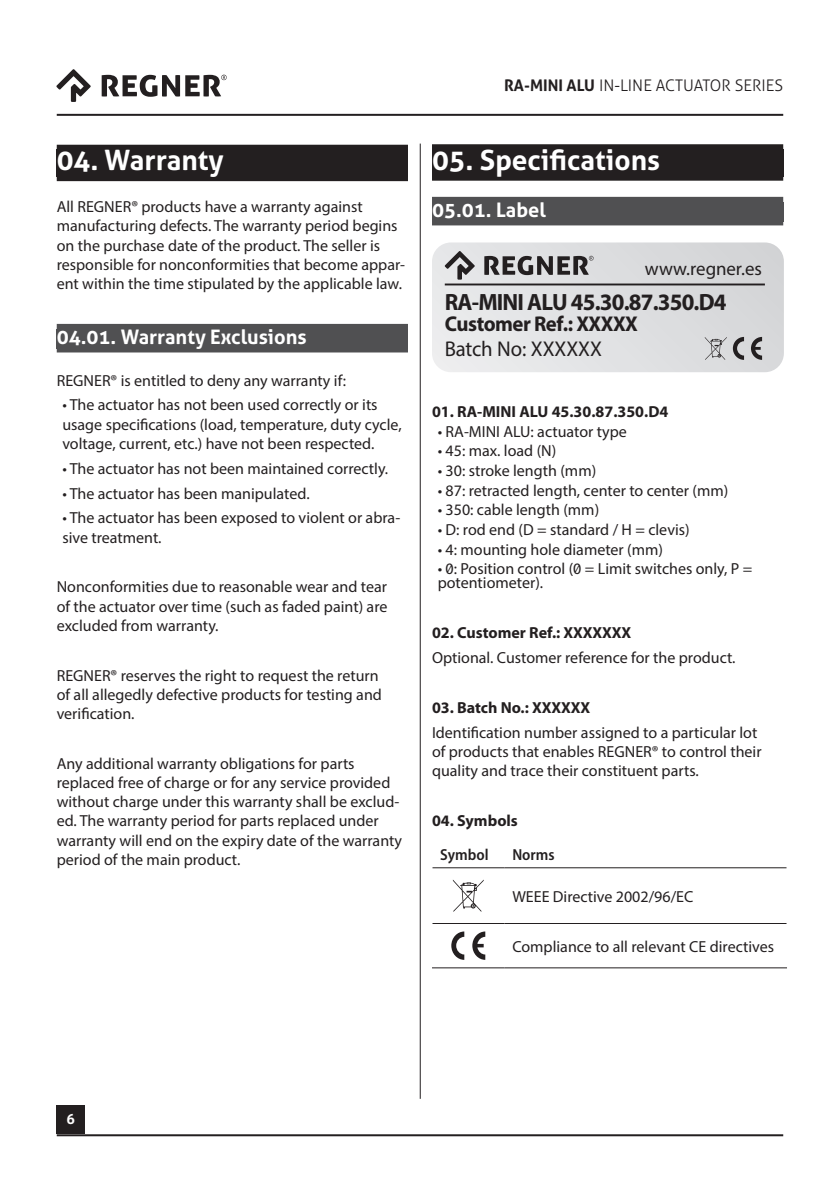
<style>
.page{position:relative;width:840px;height:1191px;background:#fff}
.page>*{position:absolute;margin:0;border:0;box-sizing:border-box;transform-origin:0 0}
.t1{font:700 28px "Aller";color:#fff}
.t2{font:700 23.6px "Myriad Pro";letter-spacing:-.035em;color:#231f20}
.t3{font:700 21.4px "Myriad Pro";letter-spacing:-.025em;color:#231f20}
.t4{font:21.4px "Myriad Pro";color:#231f20}
.t5{font:700 20px "Aller";color:#fff}
.t6{font:18.8px "Aller";letter-spacing:-.005em;color:#231f20}
.t7{font:16px/19.2px "Myriad Pro";color:#231f20}
.t8{font:700 16px "Myriad Pro";color:#231f20}
.t9{font:300 16px "Aller";color:#231f20}
.t10{font:600 semi-condensed 16px "Myriad Pro";color:#231f20}
.t11{font:700 14px "Aller";color:#fff}
.s1{font-weight:700}
</style>
<div class="page">
<hr style="left:57px;top:114px;width:725px;height:2px;background:#231f20">
<svg style="left:102px;top:75px;width:124px;height:22px"></svg>
<svg style="left:56px;top:69px;width:35px;height:33px"></svg>
<hr style="left:419px;top:144px;width:1px;height:954px;background:#231f20">
<div style="left:56px;top:1105px;width:29px;height:28px;background:#231f20"></div>
<hr style="left:57px;top:1134px;width:725px;height:2px;background:#231f20">
<div style="left:57px;top:150px;width:351px;height:27px;background:#231f20"></div>
<div style="left:57px;top:173px;width:351px;height:8px;background:#231f20"></div>
<div style="left:57px;top:145px;width:351px;height:10px;background:#231f20"></div>
<div style="left:57px;top:329px;width:351px;height:19px;background:#505052"></div>
<div style="left:57px;top:344px;width:351px;height:8px;background:#505052"></div>
<div style="left:57px;top:324px;width:351px;height:10px;background:#505052"></div>
<div style="left:432px;top:149px;width:350px;height:28px;background:#231f20"></div>
<div style="left:432px;top:173px;width:350px;height:8px;background:#231f20"></div>
<div style="left:432px;top:144px;width:350px;height:10px;background:#231f20"></div>
<div style="left:432px;top:202px;width:350px;height:19px;background:#505052"></div>
<div style="left:432px;top:217px;width:350px;height:8px;background:#505052"></div>
<div style="left:432px;top:197px;width:350px;height:10px;background:#505052"></div>
<svg style="left:432px;top:242px;width:351px;height:130px;background:#dedfe1"></svg>
<hr style="left:444px;top:283px;width:320px;height:2px;background:#231f20">
<svg style="left:484px;top:256px;width:109px;height:19px;background:#7a7879"></svg>
<svg style="left:444px;top:251px;width:30px;height:29px"></svg>
<svg style="left:732px;top:337px;width:29px;height:23px"></svg>
<svg style="left:704px;top:337px;width:22px;height:23px"></svg>
<hr style="left:432px;top:867px;width:72px;height:1px;background:#231f20">
<hr style="left:504px;top:867px;width:282px;height:1px;background:#231f20">
<hr style="left:432px;top:923px;width:72px;height:1px;background:#231f20">
<hr style="left:504px;top:923px;width:282px;height:1px;background:#231f20">
<hr style="left:432px;top:967px;width:72px;height:1px;background:#231f20">
<hr style="left:504px;top:967px;width:282px;height:1px;background:#231f20">
<svg style="left:452px;top:879px;width:31px;height:32px"></svg>
<svg style="left:451px;top:931px;width:34px;height:28px"></svg>
<h1 class="t1" style="left:57px;top:143px;width:168px">04. Warranty</h1>
<p class="t7" style="left:57px;top:197px;width:350px">All REGNER® products have a warranty against manufacturing defects. The warranty period begins on the purchase date of the product. The seller is responsible for nonconformities that become appar&shy;ent within the time stipulated by the applicable law.</p>
<p class="t5" style="left:57px;top:324px;width:251px">04.01. Warranty Exclusions</p>
<p class="t7" style="left:57px;top:370px;width:291px">REGNER® is entitled to deny any warranty if:</p>
<p class="t7" style="left:62px;top:395px;width:340px">• The actuator has not been used correctly or its usage specifications (load, temperature, duty cycle, voltage, current, etc.) have not been respected.</p>
<p class="t7" style="left:62px;top:458px;width:327px">• The actuator has not been maintained correctly.</p>
<p class="t7" style="left:62px;top:483px;width:248px">• The actuator has been manipulated.</p>
<p class="t7" style="left:62px;top:508px;width:339px">• The actuator has been exposed to violent or abra&shy;sive treatment.</p>
<p class="t7" style="left:57px;top:577px;width:332px;text-align:justify">Nonconformities due to reasonable wear and tear of the actuator over time (such as faded paint) are excluded from warranty.</p>
<p class="t7" style="left:57px;top:665px;width:326px">REGNER® reserves the right to request the return of all allegedly defective products for testing and verification.</p>
<p class="t7" style="left:57px;top:753px;width:347px">Any additional warranty obligations for parts replaced free of charge or for any service provided without charge under this warranty shall be exclud&shy;ed. The warranty period for parts replaced under warranty will end on the expiry date of the warranty period of the main product.</p>
<p class="t9" style="left:504px;top:76px;width:280px"><span class="s1">RA-MINI ALU</span> IN-LINE ACTUATOR SERIES</p>
<h1 class="t1" style="left:432px;top:143px;width:229px">05. Specifications</h1>
<p class="t5" style="left:432px;top:197px;width:115px">05.01. Label</p>
<p class="t6" style="left:644px;top:257px;width:119px">www.regner.es</p>
<h2 class="t2" style="left:444px;top:286px;width:283px">RA-MINI ALU 45.30.87.350.D4</h2>
<h3 class="t3" style="left:444px;top:310px;width:195px">Customer Ref.: XXXXX</h3>
<h3 class="t4" style="left:444px;top:335px;width:159px">Batch No: XXXXXX</h3>
<p class="t8" style="left:432px;top:402px;width:238px">01. RA-MINI ALU 45.30.87.350.D4</p>
<p class="t7" style="left:437px;top:421px;width:191px">• RA-MINI ALU: actuator type</p>
<p class="t7" style="left:437px;top:441px;width:120px">• 45: max. load (N)</p>
<p class="t7" style="left:437px;top:461px;width:160px">• 30: stroke length (mm)</p>
<p class="t7" style="left:437px;top:480px;width:292px">• 87: retracted length, center to center (mm)</p>
<p class="t7" style="left:437px;top:500px;width:163px">• 350: cable length (mm)</p>
<p class="t7" style="left:437px;top:520px;width:253px">• D: rod end (D = standard / H = clevis)</p>
<p class="t7" style="left:437px;top:539px;width:227px">• 4: mounting hole diameter (mm)</p>
<p class="t7" style="left:437px;top:562px;width:316px;line-height:14px">• 0: Position control (0 = Limit switches only, P = potentiometer).</p>
<p class="t8" style="left:432px;top:624px;width:201px">02. Customer Ref.: XXXXXXX</p>
<p class="t7" style="left:432px;top:648px;width:305px">Optional. Customer reference for the product.</p>
<p class="t8" style="left:432px;top:698px;width:159px">03. Batch No.: XXXXXX</p>
<p class="t7" style="left:432px;top:722px;width:331px">Identification number assigned to a particular lot of products that enables REGNER® to control their quality and trace their constituent parts.</p>
<p class="t8" style="left:432px;top:811px;width:87px">04. Symbols</p>
<p class="t10" style="left:440px;top:845px;width:50px">Symbol</p>
<p class="t10" style="left:512px;top:845px;width:44px">Norms</p>
<p class="t7" style="left:512px;top:886px;width:182px">WEEE Directive 2002/96/EC</p>
<p class="t7" style="left:512px;top:936px;width:263px">Compliance to all relevant CE directives</p>
<p class="t11" style="left:66px;top:1110px;width:10px">6</p>
</div>
